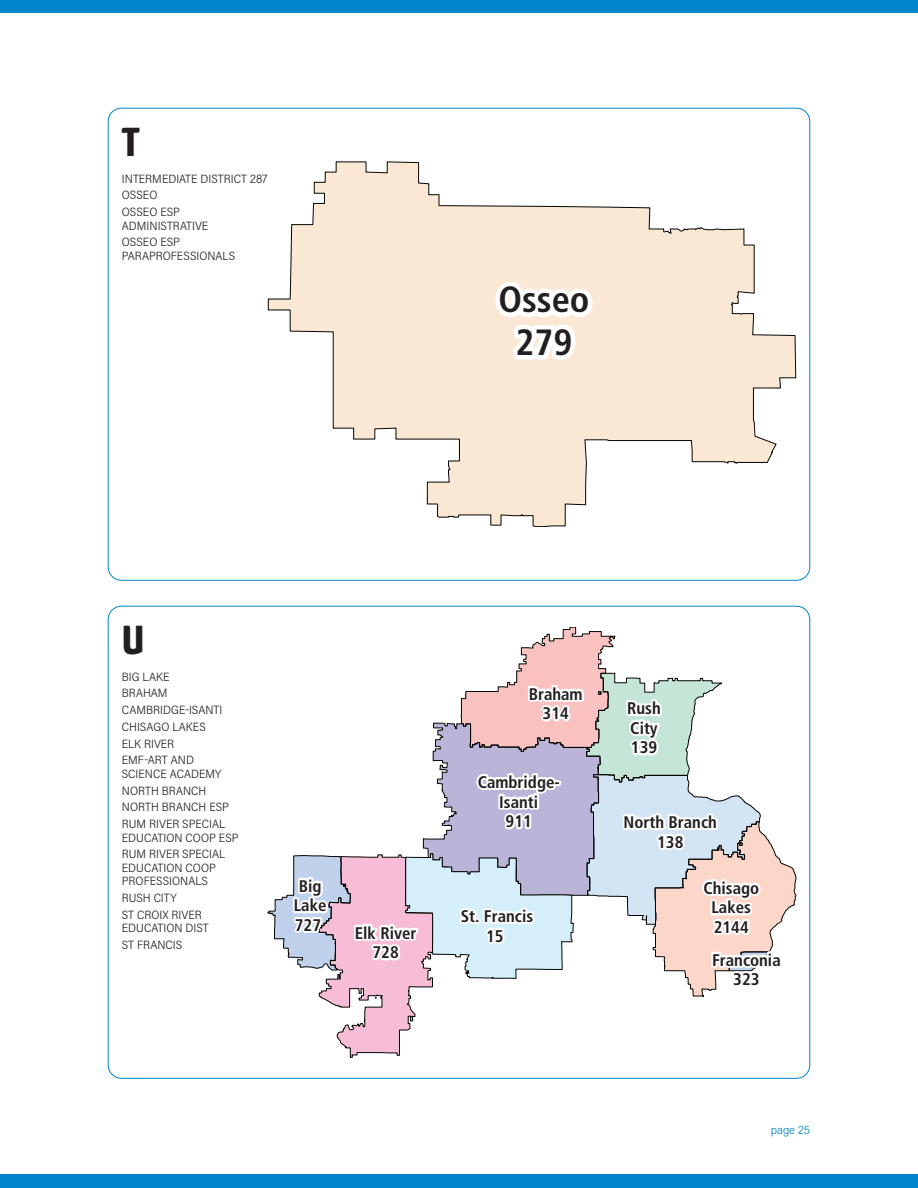
<style>
.page{position:relative;width:918px;height:1188px;background:#fff}
.page>*{position:absolute;margin:0;border:0;box-sizing:border-box;transform-origin:0 0}
.District_Letter{font:600 45px "Urbana";color:#231f20}
.t1{font:700 condensed 36.45px/42.6px "Frutiger LT Std";color:#231f20;text-align:center}
.t2{font:700 condensed 16.8px/19.6px "Frutiger LT Std";color:#231f20;text-align:center}
.District_Names{font:300 12px/13.5px "Acumin Pro Semi Cond";letter-spacing:.005em;color:#231f20}
.t3{font:300 12px "Acumin Pro Semi Cond";color:#0084ca}
</style>
<div class="page">
<div style="left:0;top:0;width:918px;height:14px;background:#0084ca"></div>
<div style="left:0;top:1174px;width:918px;height:14px;background:#0084ca"></div>
<svg style="left:268px;top:162px;width:528px;height:365px"></svg>
<svg style="left:491px;top:277px;width:106px;height:90px"></svg>
<svg style="left:268px;top:627px;width:528px;height:430px"></svg>
<p class="District_Letter" style="left:122px;top:116px;width:19px">T</p>
<p class="District_Names" style="left:122px;top:171px;width:147px">INTERMEDIATE DISTRICT 287</p>
<p class="District_Names" style="left:122px;top:188px;width:37px">OSSEO</p>
<p class="District_Names" style="left:122px;top:205px;width:88px">OSSEO ESP<br>ADMINISTRATIVE</p>
<p class="District_Names" style="left:122px;top:235px;width:115px">OSSEO ESP<br>PARAPROFESSIONALS</p>
<p class="t1" style="left:498px;top:279px;width:93px">Osseo<br>279</p>
<p class="District_Letter" style="left:122px;top:614px;width:24px">U</p>
<p class="District_Names" style="left:122px;top:669px;width:49px">BIG LAKE</p>
<p class="District_Names" style="left:122px;top:686px;width:47px">BRAHAM</p>
<p class="District_Names" style="left:122px;top:703px;width:102px">CAMBRIDGE-ISANTI</p>
<p class="District_Names" style="left:122px;top:719px;width:85px">CHISAGO LAKES</p>
<p class="District_Names" style="left:122px;top:736px;width:54px">ELK RIVER</p>
<p class="District_Names" style="left:122px;top:753px;width:101px">EMF-ART AND<br>SCIENCE ACADEMY</p>
<p class="District_Names" style="left:122px;top:783px;width:86px">NORTH BRANCH</p>
<p class="District_Names" style="left:122px;top:800px;width:109px">NORTH BRANCH ESP</p>
<p class="District_Names" style="left:122px;top:817px;width:118px">RUM RIVER SPECIAL<br>EDUCATION COOP ESP</p>
<p class="District_Names" style="left:122px;top:847px;width:105px">RUM RIVER SPECIAL<br>EDUCATION COOP<br>PROFESSIONALS</p>
<p class="District_Names" style="left:122px;top:891px;width:56px">RUSH CITY</p>
<p class="District_Names" style="left:122px;top:907px;width:88px">ST CROIX RIVER<br>EDUCATION DIST</p>
<p class="District_Names" style="left:122px;top:938px;width:62px">ST FRANCIS</p>
<p class="t2" style="left:294px;top:876px;width:34px;text-align:left">Big<br>Lake<br>727</p>
<p class="t2" style="left:355px;top:923px;width:63px">Elk River<br>728</p>
<p class="t2" style="left:529px;top:684px;width:55px">Braham<br>314</p>
<p class="t2" style="left:478px;top:772px;width:84px">Cambridge-<br>Isanti<br>911</p>
<p class="t2" style="left:461px;top:906px;width:74px">St. Francis<br>15</p>
<p class="t2" style="left:627px;top:698px;width:35px;text-align:left">Rush<br>City<br>139</p>
<p class="t2" style="left:624px;top:812px;width:95px">North Branch<br>138</p>
<p class="t2" style="left:703px;top:878px;width:57px">Chisago<br>Lakes<br>2144</p>
<p class="t2" style="left:712px;top:950px;width:70px">Franconia<br>323</p>
<p class="t3" style="left:771px;top:1122px;width:41px">page 25</p>
</div>
